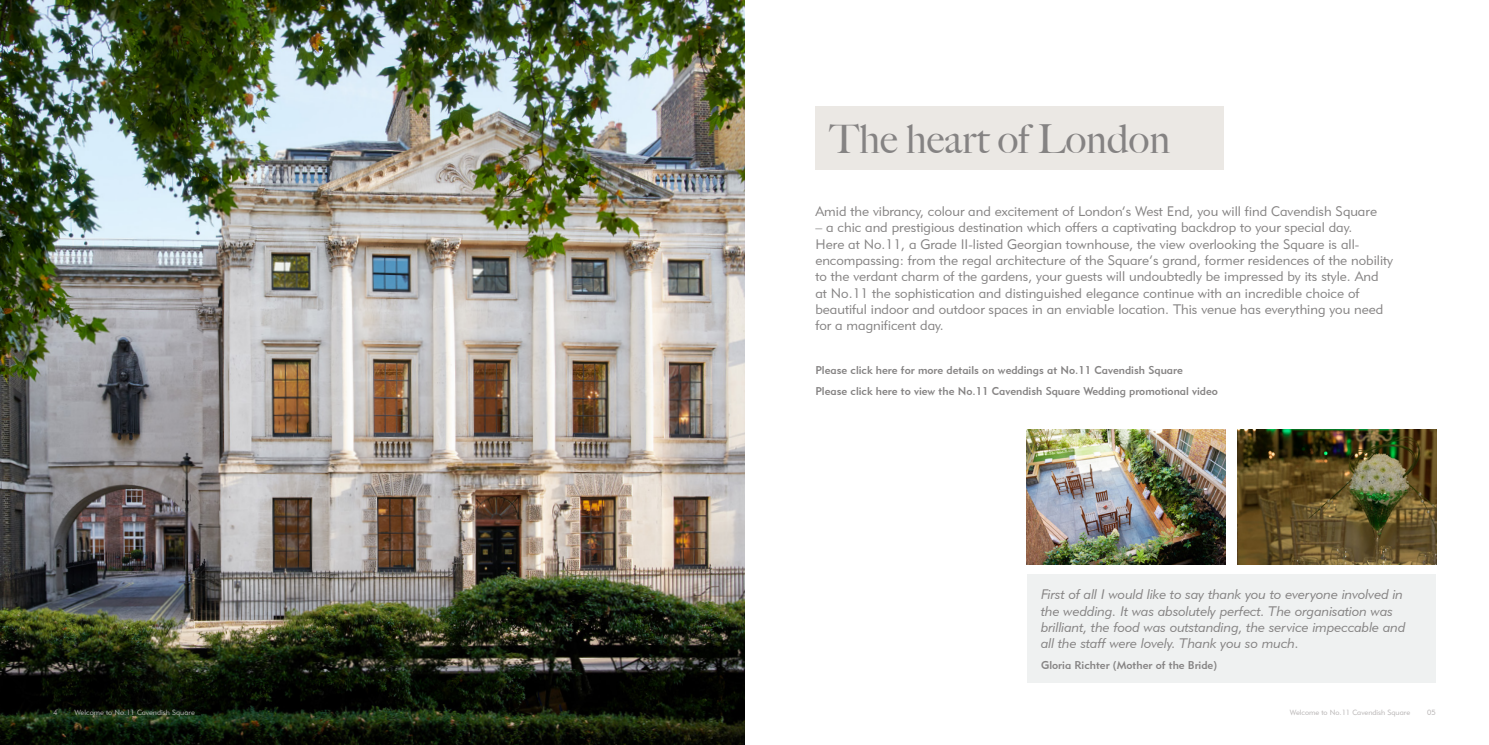
<style>
.page{position:relative;width:1489px;height:745px;background:#fff}
.page>*{position:absolute;margin:0;border:0;box-sizing:border-box;transform-origin:0 0}
.t1{font:500 40px "Big Caslon";color:#858383}
.body{font:13.75px/16.2px "Geometric 415 BT Lite A";color:#858383}
.quote_2{font:13.75px/16.2px "Geometric 415 BT Lite Italic A";color:#858383}
.click_here{font:11.25px "Geometric 415 BT Medium A";color:#858383}
.body-2{font:11.25px "Geometric 415 BT Medium A";color:#858383}
.t2{font:7.5px "Geometric 415 BT Lite A";color:#b8b5b5}
</style>
<div class="page">
<img style="left:0;top:0;width:744px;height:744px">
<div style="left:815px;top:106px;width:409px;height:64px;background:#ebe8e4"></div>
<img style="left:1026px;top:429px;width:199px;height:135px">
<img style="left:1237px;top:429px;width:199px;height:135px">
<div style="left:1026px;top:574px;width:409px;height:108px;background:#eff1f1"></div>
<p class="t1" style="left:829px;top:115px;width:342px">The heart of London</p>
<p class="body" style="left:815px;top:203px;width:563px">Amid the vibrancy, colour and excitement of London’s West End, you will find Cavendish Square</p>
<p class="body" style="left:815px;top:219px;width:579px">– a chic and prestigious destination which offers a captivating backdrop to your special day.<br>Here at No.11, a Grade II-listed Georgian townhouse, the view overlooking the Square is all&shy;encompassing: from the regal architecture of the Square’s grand, former residences of the nobility to the verdant charm of the gardens, your guests will undoubtedly be impressed by its style. And at No.11 the sophistication and distinguished elegance continue with an incredible choice of beautiful indoor and outdoor spaces in an enviable location. This venue has everything you need for a magnificent day.</p>
<p class="click_here" style="left:815px;top:363px;width:369px">Please click here for more details on weddings at No.11 Cavendish Square</p>
<p class="click_here" style="left:815px;top:383px;width:404px">Please click here to view the No.11 Cavendish Square Wedding promotional video</p>
<p class="quote_2" style="left:1041px;top:586px;width:366px">First of all I would like to say thank you to everyone involved in the wedding. It was absolutely perfect. The organisation was brilliant, the food was outstanding, the service impeccable and all the staff were lovely. Thank you so much.</p>
<p class="body-2" style="left:1041px;top:657px;width:178px">Gloria Richter (Mother of the Bride)</p>
<p class="t2" style="left:53px;top:707px;width:6px">4</p>
<p class="t2" style="left:74px;top:707px;width:122px">Welcome to No.11 Cavendish Square</p>
<p class="t2" style="left:1289px;top:707px;width:122px">Welcome to No.11 Cavendish Square</p>
<p class="t2" style="left:1427px;top:707px;width:10px">05</p>
</div>
